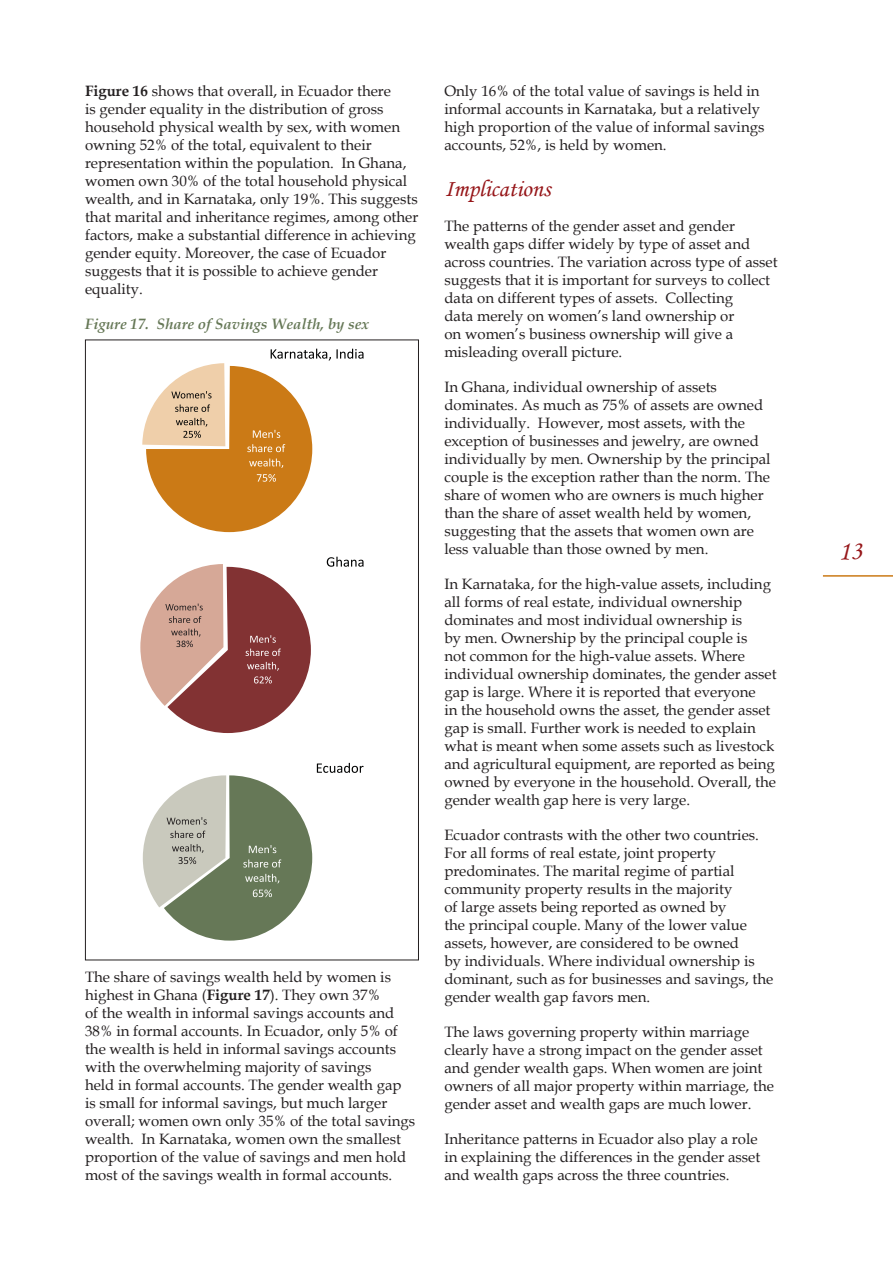
<style>
.page{position:relative;width:893px;height:1263px;background:#fff}
.page>*{position:absolute;margin:0;border:0;box-sizing:border-box;transform-origin:0 0}
.t1{font:27px "Monotype Corsiva";color:#961619}
.t2{font:24px "Monotype Corsiva";color:#961619}
.t3{font:15px/18px "Book Antiqua";color:#231f20}
.t4{font:italic 700 15px "Book Antiqua";color:#667857}
.s1{font-weight:700}
</style>
<div class="page">
<hr style="left:823px;top:575px;width:70px;height:2px;background:#cb7a16">
<svg style="left:140px;top:564px;width:171px;height:169px"></svg>
<svg style="left:142px;top:349px;width:221px;height:183px"></svg>
<svg style="left:327px;top:557px;width:36px;height:10px"></svg>
<svg style="left:143px;top:763px;width:220px;height:177px"></svg>
<p class="t3" style="left:85px;top:81px;width:335px"><span class="s1">Figure 16</span> shows that overall, in Ecuador there<br>is gender equality in the distribution of gross household physical wealth by sex, with women owning 52% of the total, equivalent to their representation within the population. In Ghana, women own 30% of the total household physical wealth, and in Karnataka, only 19%. This suggests that marital and inheritance regimes, among other factors, make a substantial difference in achieving gender equity. Moreover, the case of Ecuador suggests that it is possible to achieve gender equality.</p>
<p class="t4" style="left:85px;top:313px;width:285px">Figure 17. Share of Savings Wealth, by sex</p>
<p class="t3" style="left:85px;top:967px;width:332px">The share of savings wealth held by women is highest in Ghana (<span class="s1">Figure 17</span>). They own 37%<br>of the wealth in informal savings accounts and 38% in formal accounts. In Ecuador, only 5% of the wealth is held in informal savings accounts with the overwhelming majority of savings<br>held in formal accounts. The gender wealth gap is small for informal savings, but much larger overall; women own only 35% of the total savings wealth. In Karnataka, women own the smallest proportion of the value of savings and men hold most of the savings wealth in formal accounts.</p>
<p class="t3" style="left:444px;top:82px;width:322px">Only 16% of the total value of savings is held in informal accounts in Karnataka, but a relatively high proportion of the value of informal savings accounts, 52%, is held by women.</p>
<h2 class="t2" style="left:444px;top:174px;width:108px">Implications</h2>
<p class="t3" style="left:444px;top:216px;width:335px">The patterns of the gender asset and gender wealth gaps differ widely by type of asset and across countries. The variation across type of asset suggests that it is important for surveys to collect data on different types of assets. Collecting<br>data merely on women’s land ownership or<br>on women’s business ownership will give a misleading overall picture.</p>
<p class="t3" style="left:444px;top:377px;width:328px">In Ghana, individual ownership of assets dominates. As much as 75% of assets are owned individually. However, most assets, with the exception of businesses and jewelry, are owned individually by men. Ownership by the principal couple is the exception rather than the norm. The share of women who are owners is much higher than the share of asset wealth held by women, suggesting that the assets that women own are less valuable than those owned by men.</p>
<p class="t3" style="left:444px;top:574px;width:334px">In Karnataka, for the high-value assets, including all forms of real estate, individual ownership dominates and most individual ownership is<br>by men. Ownership by the principal couple is<br>not common for the high-value assets. Where individual ownership dominates, the gender asset gap is large. Where it is reported that everyone<br>in the household owns the asset, the gender asset gap is small. Further work is needed to explain what is meant when some assets such as livestock and agricultural equipment, are reported as being owned by everyone in the household. Overall, the gender wealth gap here is very large.</p>
<p class="t3" style="left:444px;top:825px;width:330px">Ecuador contrasts with the other two countries.<br>For all forms of real estate, joint property predominates. The marital regime of partial community property results in the majority<br>of large assets being reported as owned by<br>the principal couple. Many of the lower value assets, however, are considered to be owned<br>by individuals. Where individual ownership is dominant, such as for businesses and savings, the gender wealth gap favors men.</p>
<p class="t3" style="left:444px;top:1022px;width:331px">The laws governing property within marriage clearly have a strong impact on the gender asset and gender wealth gaps. When women are joint owners of all major property within marriage, the gender asset and wealth gaps are much lower.</p>
<p class="t3" style="left:444px;top:1129px;width:317px">Inheritance patterns in Ecuador also play a role in explaining the differences in the gender asset and wealth gaps across the three countries.</p>
<h1 class="t1" style="left:839px;top:534px;width:25px">13</h1>
</div>
